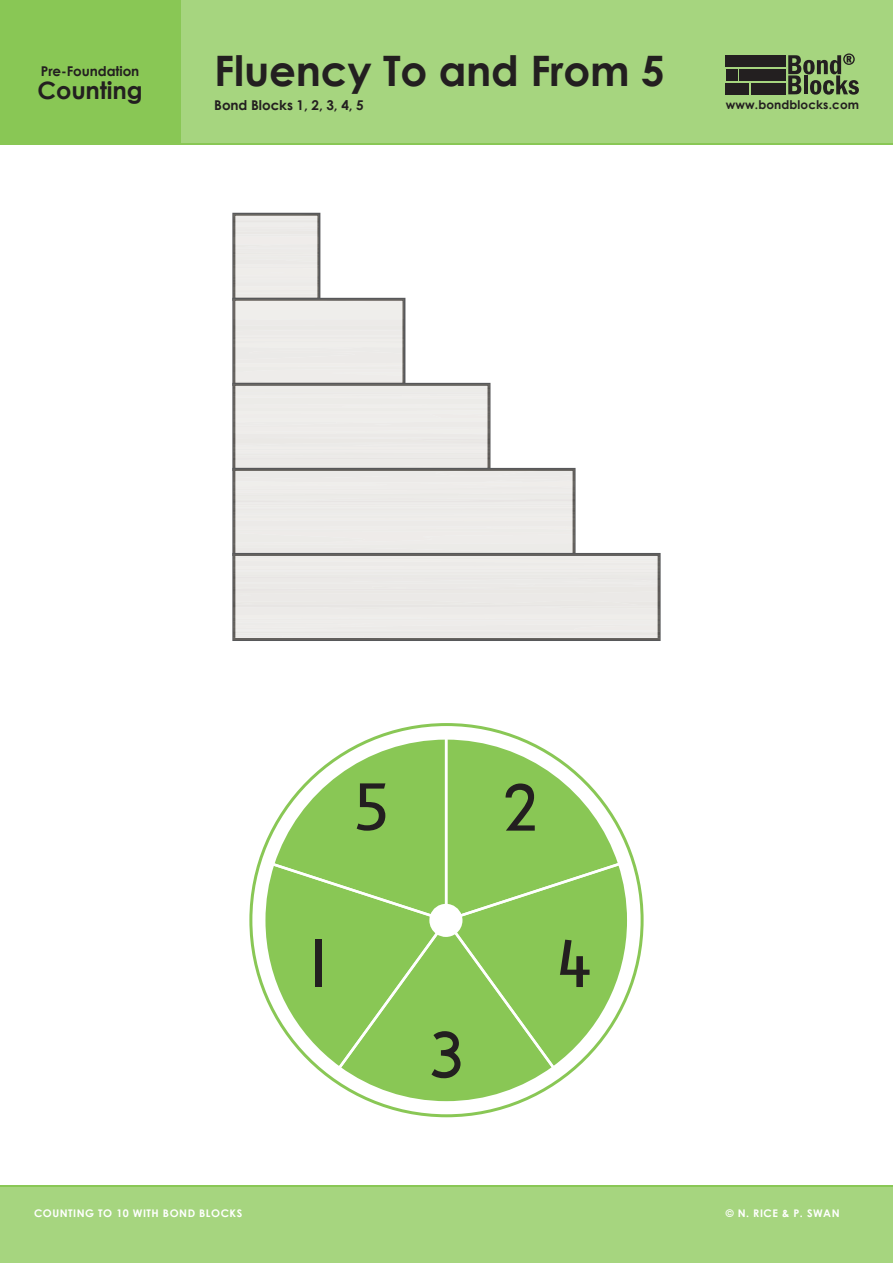
<style>
.page{position:relative;width:893px;height:1263px;background:#fff}
.page>*{position:absolute;margin:0;border:0;box-sizing:border-box;transform-origin:0 0}
.t1{font:66px "Futuranew";color:#231f20}
.t2{font:700 42px "Century Gothic";letter-spacing:-.005em;color:#231f20}
.t3{font:700 24px "Century Gothic";letter-spacing:-.005em;color:#231f20}
.t4{font:700 13.5px "Century Gothic";letter-spacing:-.005em;color:#231f20}
.t5{font:700 12px "Century Gothic";letter-spacing:.01em;color:#231f20}
.t6{font:700 10.5px "Century Gothic";letter-spacing:.05em;color:#fff}
</style>
<div class="page">
<div style="left:180px;top:0;width:713px;height:144px;background:#a6d57f"></div>
<div style="left:0;top:0;width:180px;height:144px;background:#89c755"></div>
<hr style="left:0;top:143px;width:893px;height:1px;background:#89c755">
<div style="left:0;top:1186px;width:893px;height:77px;background:#a6d57f"></div>
<hr style="left:0;top:1186px;width:893px;height:1px;background:#89c755">
<div style="left:232px;top:213px;width:88px;height:88px;border:3px solid #57585a"></div>
<div style="left:234px;top:214px;width:85px;height:85px;background:#edecea"></div>
<div style="left:232px;top:298px;width:173px;height:88px;border:3px solid #57585a"></div>
<div style="left:234px;top:299px;width:170px;height:85px;background:#eeecea"></div>
<div style="left:232px;top:383px;width:258px;height:88px;border:3px solid #57585a"></div>
<div style="left:234px;top:384px;width:255px;height:85px;background:#ecebe9"></div>
<div style="left:232px;top:468px;width:344px;height:88px;border:3px solid #57585a"></div>
<div style="left:234px;top:469px;width:340px;height:85px;background:#ecebe9"></div>
<div style="left:232px;top:553px;width:429px;height:88px;border:3px solid #57585a"></div>
<div style="left:234px;top:554px;width:425px;height:85px;background:#eceae8"></div>
<svg style="left:264px;top:738px;width:364px;height:364px"></svg>
<svg style="left:788px;top:53px;width:71px;height:42px"></svg>
<div style="left:726px;top:55px;width:60px;height:12px;background:#231f20"></div>
<div style="left:726px;top:69px;width:11px;height:12px;background:#231f20"></div>
<div style="left:740px;top:69px;width:46px;height:12px;background:#231f20"></div>
<div style="left:726px;top:83px;width:23px;height:11px;background:#231f20"></div>
<div style="left:751px;top:83px;width:35px;height:11px;background:#231f20"></div>
<p class="t4" style="left:41px;top:61px;width:100px">Pre-Foundation</p>
<h2 class="t2" style="left:214px;top:39px;width:452px">Fluency To and From 5</h2>
<h3 class="t3" style="left:37px;top:72px;width:107px">Counting</h3>
<p class="t4" style="left:214px;top:95px;width:151px">Bond Blocks 1, 2, 3, 4, 5</p>
<p class="t5" style="left:726px;top:96px;width:135px">www.bondblocks.com</p>
<h1 class="t1" style="left:353px;top:767px;width:37px">5</h1>
<h1 class="t1" style="left:503px;top:767px;width:37px">2</h1>
<h1 class="t1" style="left:299px;top:923px;width:37px">1</h1>
<h1 class="t1" style="left:557px;top:923px;width:37px">4</h1>
<h1 class="t1" style="left:428px;top:1015px;width:37px">3</h1>
<p class="t6" style="left:34px;top:1206px;width:210px">COUNTING TO 10 WITH BOND BLOCKS</p>
<p class="t6" style="left:726px;top:1206px;width:115px">© N. RICE &amp; P. SWAN</p>
</div>
